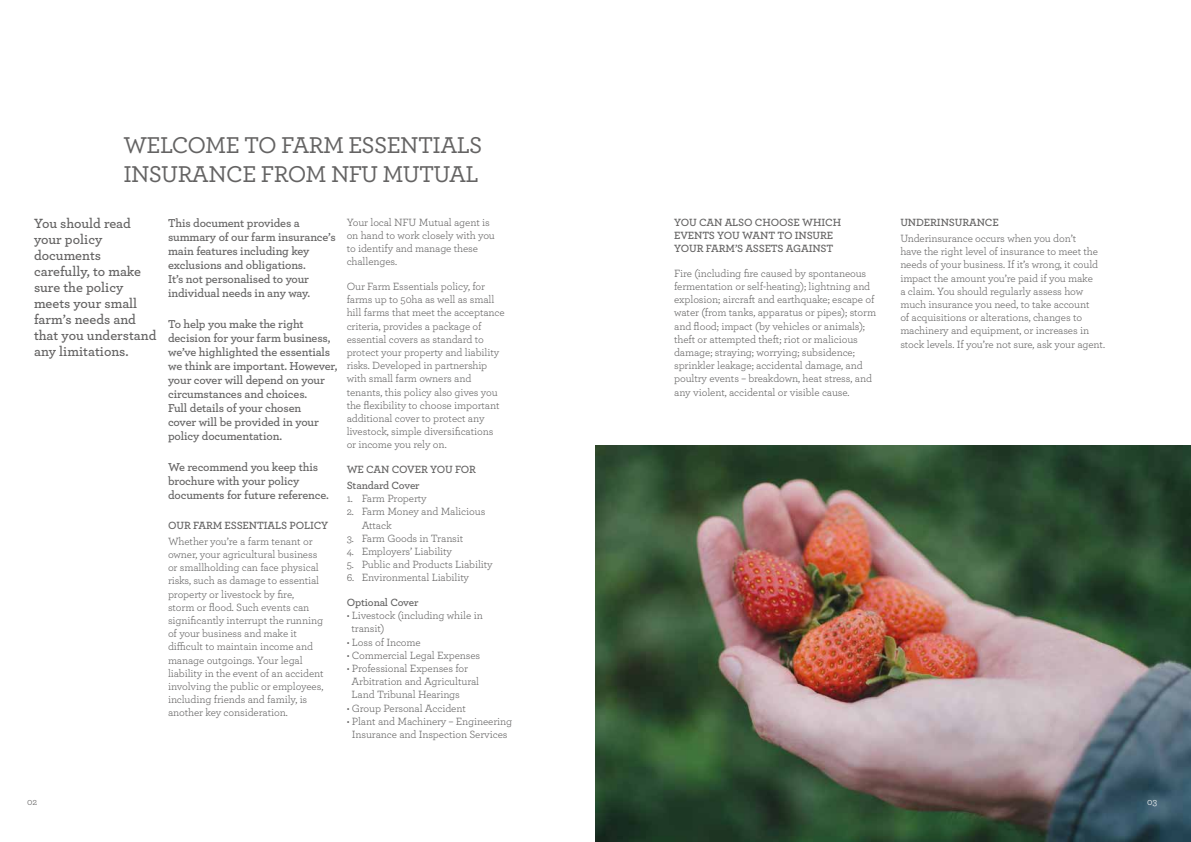
<style>
.page{position:relative;width:1191px;height:842px;background:#fff}
.page>*{position:absolute;margin:0;border:0;box-sizing:border-box;transform-origin:0 0}
.t1{font:500 24px/28.8px "Archer";letter-spacing:-.025em;color:#646363}
.t2{font:600 14px/16px "Archer";color:#646363}
.t3{font:600 12px/14px "Archer";letter-spacing:-.01em;color:#646363}
.t4{font:11px/13.2px "Archer";letter-spacing:-.01em;color:#646363}
.t5{font:600 11px/13.2px "Archer";letter-spacing:-.01em;color:#646363}
.t6{font:10px "Archer";color:#646363}
.t7{font:10px "Archer";color:#fff}
</style>
<div class="page">
<img style="left:595px;top:445px;width:596px;height:397px">
<h1 class="t1" style="left:123px;top:129px;width:360px">WELCOME TO FARM ESSENTIALS<br>INSURANCE FROM NFU MUTUAL</h1>
<h3 class="t2" style="left:34px;top:214px;width:124px">You should read your policy documents carefully, to make sure the policy meets your small farm’s needs and that you understand any limitations.</h3>
<p class="t3" style="left:168px;top:215px;width:169px">This document provides a summary of our farm insurance’s main features including key exclusions and obligations.<br>It’s not personalised to your individual needs in any way.</p>
<p class="t4" style="left:347px;top:215px;width:150px">Your local NFU Mutual agent is on hand to work closely with you to identify and manage these challenges.</p>
<p class="t4" style="left:347px;top:279px;width:159px">Our Farm Essentials policy, for farms up to 50ha as well as small hill farms that meet the acceptance criteria, provides a package of essential covers as standard to protect your property and liability risks. Developed in partnership with small farm owners and tenants, this policy also gives you the fexibility to choose important additional cover to protect any livestock, simple diversifcations or income you rely on.</p>
<p class="t5" style="left:347px;top:461px;width:131px;line-height:16px">WE CAN COVER YOU FOR<br>Standard Cover</p>
<p class="t4" style="left:347px;top:491px;width:81px">1. Farm Property</p>
<p class="t4" style="left:362px;top:505px;width:125px;text-indent:-15px">2. Farm Money and Malicious<br>Attack</p>
<p class="t4" style="left:347px;top:531px;width:118px">3. Farm Goods in Transit</p>
<p class="t4" style="left:347px;top:544px;width:107px">4. Employers’ Liability</p>
<p class="t4" style="left:347px;top:557px;width:147px">5. Public and Products Liability</p>
<p class="t4" style="left:347px;top:571px;width:124px">6. Environmental Liability</p>
<p class="t5" style="left:347px;top:595px;width:73px">Optional Cover</p>
<p class="t4" style="left:351px;top:608px;width:133px;text-indent:-5px">• Livestock (including while in transit)</p>
<p class="t4" style="left:347px;top:635px;width:75px">• Loss of Income</p>
<p class="t4" style="left:347px;top:648px;width:135px">• Commercial Legal Expenses</p>
<p class="t4" style="left:351px;top:661px;width:129px;text-indent:-5px">• Professional Expenses for<br>Arbitration and Agricultural<br>Land Tribunal Hearings</p>
<p class="t4" style="left:347px;top:701px;width:121px">• Group Personal Accident</p>
<p class="t4" style="left:347px;top:714px;width:167px;text-align:center">• Plant and Machinery – Engineering<br>Insurance and Inspection Services</p>
<p class="t3" style="left:168px;top:316px;width:171px">To help you make the right decision for your farm business, we’ve highlighted the essentials we think are important. However, your cover will depend on your circumstances and choices.<br>Full details of your chosen<br>cover will be provided in your policy documentation.</p>
<h4 class="t3" style="left:168px;top:459px;width:162px">We recommend you keep this brochure with your policy documents for future reference.</h4>
<h4 class="t5" style="left:168px;top:518px;width:162px">OUR FARM ESSENTIALS POLICY</h4>
<p class="t4" style="left:168px;top:534px;width:157px">Whether you’re a farm tenant or owner, your agricultural business or smallholding can face physical risks, such as damage to essential property or livestock by fre,<br>storm or food. Such events can signifcantly interrupt the running of your business and make it difcult to maintain income and manage outgoings. Your legal liability in the event of an accident involving the public or employees, including friends and family, is another key consideration.</p>
<h4 class="t5" style="left:674px;top:215px;width:168px">YOU CAN ALSO CHOOSE WHICH<br>EVENTS YOU WANT TO INSURE<br>YOUR FARM’S ASSETS AGAINST</h4>
<p class="t4" style="left:674px;top:266px;width:203px">Fire (including fre caused by spontaneous fermentation or self-heating); lightning and explosion; aircraft and earthquake; escape of water (from tanks, apparatus or pipes); storm and food; impact (by vehicles or animals); theft or attempted theft; riot or malicious damage; straying; worrying; subsidence; sprinkler leakage; accidental damage, and poultry events – breakdown, heat stress, and any violent, accidental or visible cause.</p>
<p class="t5" style="left:900px;top:215px;width:100px">UNDERINSURANCE</p>
<p class="t4" style="left:900px;top:231px;width:206px">Underinsurance occurs when you don’t<br>have the right level of insurance to meet the needs of your business. If it’s wrong, it could impact the amount you’re paid if you make<br>a claim. You should regularly assess how much insurance you need, to take account<br>of acquisitions or alterations, changes to machinery and equipment, or increases in stock levels. If you’re not sure, ask your agent.</p>
<p class="t6" style="left:27px;top:795px;width:12px">02</p>
<p class="t7" style="left:1147px;top:795px;width:12px">03</p>
</div>
